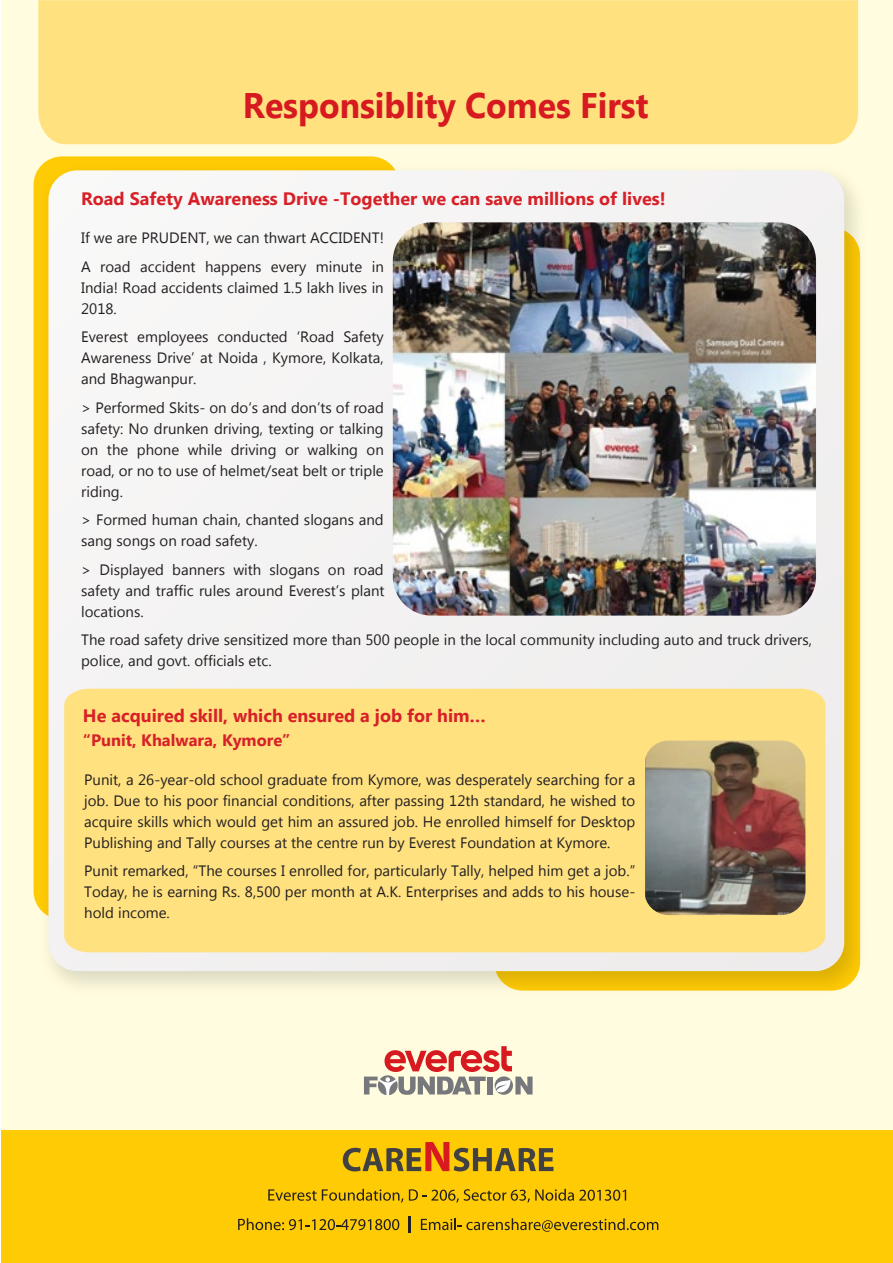
<style>
.page{position:relative;width:893px;height:1263px;background:#fff}
.page>*{position:absolute;margin:0;border:0;box-sizing:border-box;transform-origin:0 0}
.t1{font:700 35.55px "Myanmar Text";color:#d71920;scale:.95 1}
.t2{font:700 18px "Myanmar Text";color:#d72027}
.t3{font:700 16.5px "Myanmar Text";color:#d72027}
.t4{font:15px/21px "Myanmar Text";color:#231f20;text-align:justify}
</style>
<div class="page">
<div style="left:2px;top:0;width:891px;height:1263px;background:#fffcdf"></div>
<div style="left:38px;top:0;width:820px;height:144px;background:#ffe180"></div>
<div style="left:2px;top:1130px;width:891px;height:133px;background:#ffcb05"></div>
<svg style="left:343px;top:1142px;width:210px;height:29px"></svg>
<svg style="left:268px;top:1189px;width:358px;height:13px"></svg>
<svg style="left:238px;top:1218px;width:161px;height:12px"></svg>
<svg style="left:409px;top:1217px;width:2px;height:16px"></svg>
<svg style="left:421px;top:1218px;width:237px;height:14px"></svg>
<img style="left:33px;top:156px;width:828px;height:835px">
<div style="left:48px;top:170px;width:796px;height:801px;background:#f5f3f3"></div>
<svg style="left:364px;top:1046px;width:169px;height:49px"></svg>
<img style="left:393px;top:222px;width:423px;height:394px">
<div style="left:64px;top:689px;width:761px;height:263px;background:#ffe180"></div>
<img style="left:644px;top:740px;width:161px;height:175px">
<h1 class="t1" style="left:243px;top:85px;width:429px">Responsiblity Comes First</h1>
<p class="t2" style="left:81px;top:188px;width:586px">Road Safety Awareness Drive -Together we can save millions of lives!</p>
<p class="t4" style="left:81px;top:224px;width:304px;line-height:28.5px">If we are PRUDENT, we can thwart ACCIDENT!<br>A road accident happens every minute in</p>
<p class="t4" style="left:81px;top:277px;width:304px">India! Road accidents claimed 1.5 lakh lives in<br>2018.</p>
<p class="t4" style="left:81px;top:327px;width:304px">Everest employees conducted ‘Road Safety Awareness Drive’ at Noida , Kymore, Kolkata, and Bhagwanpur.</p>
<p class="t4" style="left:81px;top:397px;width:304px">&gt; Performed Skits- on do‘s and don’ts of road safety: No drunken driving, texting or talking on the phone while driving or walking on road, or no to use of helmet/seat belt or triple riding.</p>
<p class="t4" style="left:81px;top:510px;width:304px">&gt; Formed human chain, chanted slogans and sang songs on road safety.</p>
<p class="t4" style="left:81px;top:559px;width:305px">&gt; Displayed banners with slogans on road safety and traffic rules around Everest’s plant locations.</p>
<p class="t4" style="left:81px;top:630px;width:732px">The road safety drive sensitized more than 500 people in the local community including auto and truck drivers, police, and govt. officials etc.</p>
<p class="t2" style="left:83px;top:706px;width:405px">He acquired skill, which ensured a job for him…</p>
<p class="t3" style="left:83px;top:731px;width:209px">“Punit, Khalwara, Kymore”</p>
<p class="t4" style="left:84px;top:769px;width:553px">Punit, a 26-year-old school graduate from Kymore, was desperately searching for a job. Due to his poor financial conditions, after passing 12th standard, he wished to acquire skills which would get him an assured job. He enrolled himself for Desktop Publishing and Tally courses at the centre run by Everest Foundation at Kymore.</p>
<p class="t4" style="left:84px;top:860px;width:553px">Punit remarked, “The courses I enrolled for, particularly Tally, helped him get a job.” Today, he is earning Rs. 8,500 per month at A.K. Enterprises and adds to his house&shy;hold income.</p>
</div>
